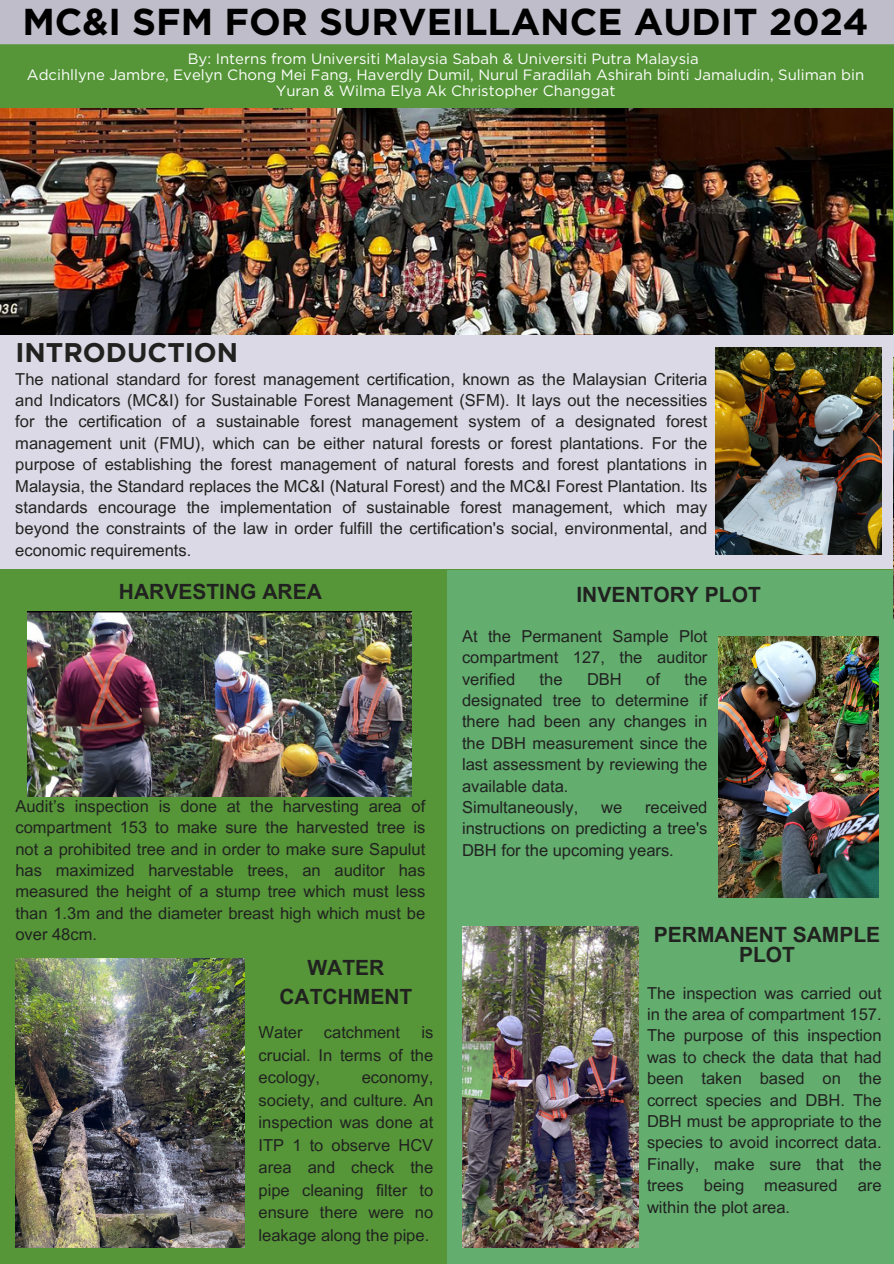
<style>
.page{position:relative;width:894px;height:1264px;background:#fff}
.page>*{position:absolute;margin:0;border:0;box-sizing:border-box;transform-origin:0 0}
.t1{font:700 37.35px "Gotham";color:#000}
.t2{font:700 27px "Gotham";color:#212220}
.t3{font:700 21px/20.2px "Arial MT Pro";color:#212220;text-align:center}
.t4{font:16.5px/21.3px "Arial MT Pro";color:#212220;text-align:justify}
.t5{font:14.85px/16px "Gotham";color:#fff;text-align:center}
</style>
<div class="page">
<div style="left:0;top:0;width:893px;height:1263px;background:#569639"></div>
<img style="left:0;top:109px;width:892px;height:225px">
<div style="left:0;top:334px;width:893px;height:234px;background:#dad9e5"></div>
<div style="left:0;top:0;width:893px;height:44px;background:#bebdc9"></div>
<div style="left:446px;top:570px;width:447px;height:693px;background:#63ad6f"></div>
<img style="left:28px;top:611px;width:384px;height:185px">
<img style="left:462px;top:926px;width:176px;height:321px">
<img style="left:718px;top:637px;width:160px;height:261px">
<img style="left:893px;top:357px;width:1px;height:261px">
<img style="left:15px;top:958px;width:230px;height:289px">
<img style="left:715px;top:347px;width:166px;height:207px">
<p class="t1" style="left:22px;top:-1px;width:847px">MC&amp;I SFM FOR SURVEILLANCE AUDIT 2024</p>
<h1 class="t5" style="left:188px;top:50px;width:512px">By: Interns from Universiti Malaysia Sabah &amp; Universiti Putra Malaysia</h1>
<p class="t5" style="left:27px;top:66px;width:838px">Adcihllyne Jambre, Evelyn Chong Mei Fang, Haverdly Dumil, Nurul Faradilah Ashirah binti Jamaludin, Suliman bin<br>Yuran &amp; Wilma Elya Ak Christopher Changgat</p>
<p class="t2" style="left:15px;top:335px;width:224px">INTRODUCTION</p>
<p class="t4" style="left:15px;top:370px;width:693px">The national standard for forest management certification, known as the Malaysian Criteria and Indicators (MC&amp;I) for Sustainable Forest Management (SFM). It lays out the necessities for the certification of a sustainable forest management system of a designated forest management unit (FMU), which can be either natural forests or forest plantations. For the purpose of establishing the forest management of natural forests and forest plantations in Malaysia, the Standard replaces the MC&amp;I (Natural Forest) and the MC&amp;I Forest Plantation. Its standards encourage the implementation of sustainable forest management, which may beyond the constraints of the law in order fulfill the certification's social, environmental, and economic requirements.</p>
<p class="t3" style="left:119px;top:583px;width:204px">HARVESTING AREA</p>
<h3 class="t4" style="left:15px;top:797px;width:411px">Audit’s inspection is done at the harvesting area of compartment 153 to make sure the harvested tree is not a prohibited tree and in order to make sure Sapulut has maximized harvestable trees, an auditor has measured the height of a stump tree which must less than 1.3m and the diameter breast high which must be over 48cm.</h3>
<p class="t3" style="left:279px;top:955px;width:134px;line-height:29.2px">WATER<br>CATCHMENT</p>
<h3 class="t4" style="left:258px;top:1023px;width:45px">Water</h3>
<h3 class="t4" style="left:324px;top:1023px;width:78px">catchment</h3>
<h3 class="t4" style="left:258px;top:1023px;width:176px;line-height:22.5px;text-indent:163px">is crucial. In terms of the ecology,</h3>
<h3 class="t4" style="left:258px;top:1068px;width:176px;line-height:22.5px;text-indent:103px">economy, society, and culture. An inspection was done at ITP 1 to observe HCV area and check the pipe cleaning filter to ensure there were no leakage along the pipe.</h3>
<h2 class="t3" style="left:576px;top:587px;width:186px">INVENTORY PLOT</h2>
<h3 class="t4" style="left:462px;top:627px;width:247px">At the Permanent Sample Plot compartment 127, the auditor verified</h3>
<h3 class="t4" style="left:539px;top:670px;width:24px">the</h3>
<h3 class="t4" style="left:587px;top:670px;width:36px">DBH</h3>
<h3 class="t4" style="left:646px;top:670px;width:15px">of</h3>
<h3 class="t4" style="left:462px;top:670px;width:247px;text-indent:222px">the designated tree to determine if there had been any changes in the DBH measurement since the last assessment by reviewing the available data.</h3>
<p class="t4" style="left:462px;top:798px;width:118px">Simultaneously,</p>
<p class="t4" style="left:601px;top:798px;width:23px">we</p>
<p class="t4" style="left:462px;top:798px;width:247px;text-indent:183px">received instructions on predicting a tree's DBH for the upcoming years.</p>
<p class="t3" style="left:653px;top:927px;width:228px">PERMANENT SAMPLE<br>PLOT</p>
<h3 class="t4" style="left:647px;top:984px;width:236px">The inspection was carried out in the area of compartment 157.<br>The purpose of this inspection was to check the data that had been taken based on the correct species and DBH. The DBH must be appropriate to the species to avoid incorrect data.<br>Finally, make sure that the trees being measured are within the plot area.</h3>
</div>
